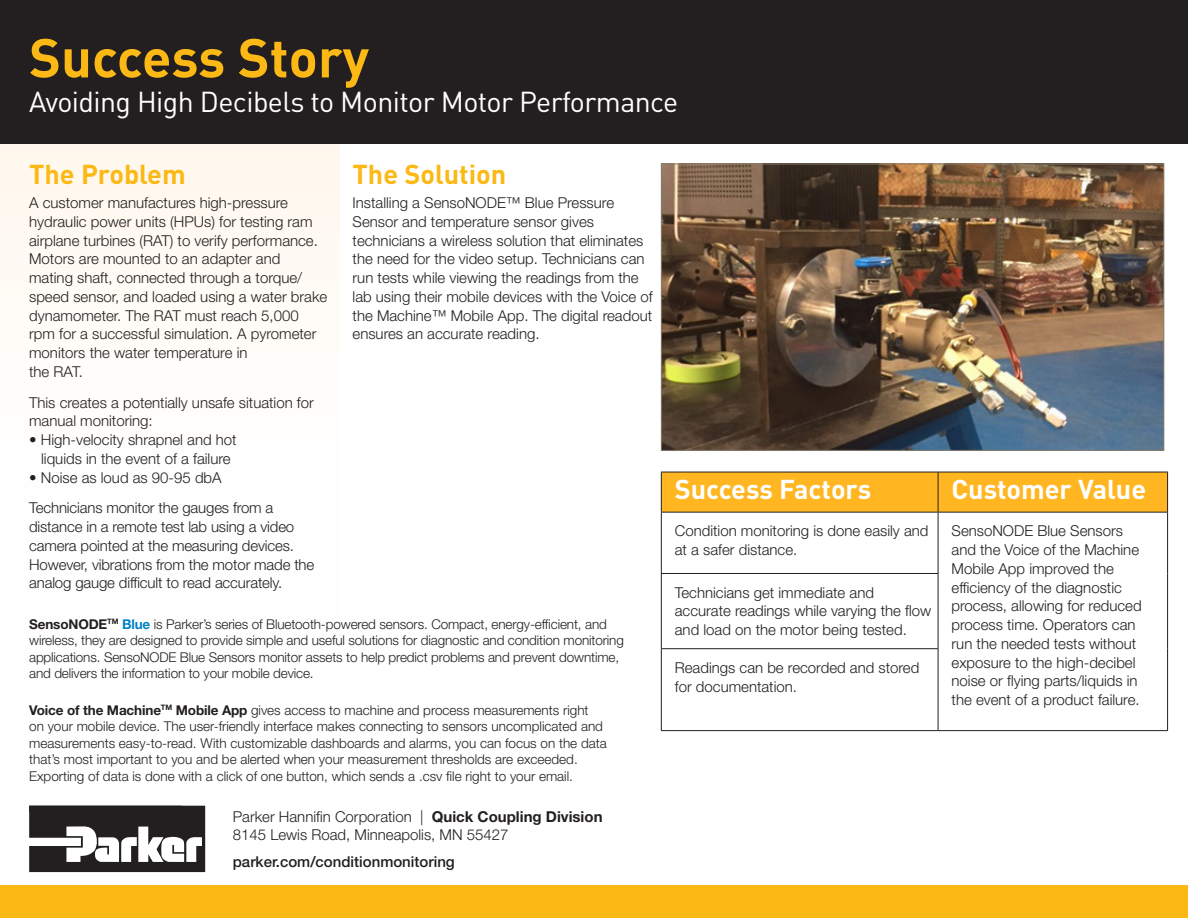
<style>
.page{position:relative;width:1188px;height:918px;background:#fff}
.page>*{position:absolute;margin:0;border:0;box-sizing:border-box;transform-origin:0 0}
.t1{font:700 54px "DINOT";color:#fcb814}
.t2{font:28.5px "DINOT";letter-spacing:-.02em;color:#fff}
.t3{font:700 27px "DINOT";color:#fff}
.t4{font:700 27px "DINOT";color:#fcb814}
.t5{font:300 15px/18.8px "Helvetica Neue LT Std";color:#231f20}
.t6{font:500 15px "Helvetica Neue LT Std";color:#231f20}
.t7{font:300 13.5px/16.5px "Helvetica Neue LT Std";color:#231f20}
.s1{font-weight:700}
.s2{font-weight:700;color:#0082c5}
</style>
<div class="page">
<div style="left:0;top:135px;width:340px;height:527px;background:linear-gradient(to right,#fffcf9,#fffcf9)"></div>
<div style="left:0;top:885px;width:1188px;height:33px;background:#fcb814"></div>
<div style="left:0;top:0;width:1188px;height:144px;background:#231f20"></div>
<div style="left:662px;top:473px;width:505px;height:39px;background:#ffb620"></div>
<svg style="left:662px;top:513px;width:277px;height:217px"></svg>
<hr style="left:661px;top:472px;width:277px;height:1px;background:#231f20">
<hr style="left:661px;top:472px;width:1px;height:40px;background:#231f20">
<hr style="left:938px;top:472px;width:230px;height:1px;background:#231f20">
<hr style="left:938px;top:472px;width:1px;height:40px;background:#231f20">
<hr style="left:1167px;top:472px;width:1px;height:40px;background:#231f20">
<hr style="left:661px;top:512px;width:277px;height:1px;background:#231f20">
<hr style="left:661px;top:513px;width:1px;height:60px;background:#231f20">
<hr style="left:661px;top:573px;width:277px;height:1px;background:#231f20">
<hr style="left:661px;top:574px;width:1px;height:74px;background:#231f20">
<hr style="left:661px;top:649px;width:1px;height:81px;background:#231f20">
<hr style="left:661px;top:648px;width:277px;height:1px;background:#231f20">
<hr style="left:661px;top:730px;width:277px;height:1px;background:#231f20">
<hr style="left:938px;top:730px;width:230px;height:1px;background:#231f20">
<hr style="left:938px;top:512px;width:230px;height:1px;background:#231f20">
<hr style="left:938px;top:513px;width:1px;height:60px;background:#231f20">
<hr style="left:1167px;top:513px;width:1px;height:60px;background:#231f20">
<hr style="left:938px;top:574px;width:1px;height:74px;background:#231f20">
<hr style="left:1167px;top:573px;width:1px;height:76px;background:#231f20">
<hr style="left:938px;top:649px;width:1px;height:81px;background:#231f20">
<hr style="left:1167px;top:649px;width:1px;height:81px;background:#231f20">
<svg style="left:29px;top:806px;width:176px;height:66px"></svg>
<img style="left:663px;top:166px;width:499px;height:283px">
<div style="left:661px;top:164px;width:503px;height:287px;border:1px solid #887d6e"></div>
<h1 class="t1" style="left:29px;top:21px;width:341px">Success Story</h1>
<h2 class="t2" style="left:29px;top:82px;width:651px">Avoiding High Decibels to Monitor Motor Performance</h2>
<h3 class="t4" style="left:29px;top:156px;width:158px">The Problem</h3>
<p class="t5" style="left:29px;top:193px;width:300px">A customer manufactures high-pressure hydraulic power units (HPUs) for testing ram airplane turbines (RAT) to verify performance.<br>Motors are mounted to an adapter and mating shaft, connected through a torque/ speed sensor, and loaded using a water brake dynamometer. The RAT must reach 5,000 rpm for a successful simulation. A pyrometer monitors the water temperature in<br>the RAT.</p>
<p class="t5" style="left:29px;top:393px;width:286px">This creates a potentially unsafe situation for manual monitoring:</p>
<p class="t5" style="left:29px;top:430px;width:209px;text-align:center">• High-velocity shrapnel and hot liquids in the event of a failure</p>
<p class="t5" style="left:29px;top:462px;width:246px;line-height:30.8px">• Noise as loud as 90-95 dbA<br>Technicians monitor the gauges from a</p>
<p class="t5" style="left:29px;top:517px;width:287px">distance in a remote test lab using a video camera pointed at the measuring devices.<br>However, vibrations from the motor made the analog gauge difficult to read accurately.</p>
<h3 class="t4" style="left:353px;top:156px;width:155px">The Solution</h3>
<p class="t5" style="left:353px;top:193px;width:302px">Installing a SensoNODE™ Blue Pressure Sensor and temperature sensor gives technicians a wireless solution that eliminates the need for the video setup. Technicians can run tests while viewing the readings from the lab using their mobile devices with the Voice of the Machine™ Mobile App. The digital readout ensures an accurate reading.</p>
<p class="t7" style="left:29px;top:616px;width:596px"><span class="s1">SensoNODE</span><sup>TM</sup> <span class="s2">Blue</span> is Parker’s series of Bluetooth-powered sensors. Compact, energy-efficient, and wireless, they are designed to provide simple and useful solutions for diagnostic and condition monitoring applications. SensoNODE Blue Sensors monitor assets to help predict problems and prevent downtime, and delivers the information to your mobile device.</p>
<p class="t7" style="left:29px;top:702px;width:579px"><span class="s1">Voice of the Machine</span><sup>TM</sup> <span class="s1">Mobile App</span> gives access to machine and process measurements right<br>on your mobile device. The user-friendly interface makes connecting to sensors uncomplicated and measurements easy-to-read. With customizable dashboards and alarms, you can focus on the data that’s most important to you and be alerted when your measurement thresholds are exceeded.<br>Exporting of data is done with a click of one button, which sends a .csv file right to your email.</p>
<p class="t5" style="left:233px;top:808px;width:371px;line-height:18px">Parker Hannifin Corporation | <span class="s1">Quick Coupling Division<br></span>8145 Lewis Road, Minneapolis, MN 55427</p>
<p class="t6" style="left:233px;top:853px;width:224px">parker.com/conditionmonitoring</p>
<h3 class="t3" style="left:675px;top:471px;width:198px">Success Factors</h3>
<h3 class="t3" style="left:952px;top:471px;width:196px">Customer Value</h3>
<p class="t5" style="left:675px;top:521px;width:255px">Condition monitoring is done easily and at a safer distance.</p>
<p class="t5" style="left:952px;top:521px;width:192px">SensoNODE Blue Sensors and the Voice of the Machine<br>Mobile App improved the efficiency of the diagnostic process, allowing for reduced process time. Operators can run the needed tests without exposure to the high-decibel noise or flying parts/liquids in the event of a product failure.</p>
<p class="t5" style="left:675px;top:583px;width:258px">Technicians get immediate and accurate readings while varying the flow and load on the motor being tested.</p>
<p class="t5" style="left:675px;top:658px;width:246px">Readings can be recorded and stored for documentation.</p>
</div>
